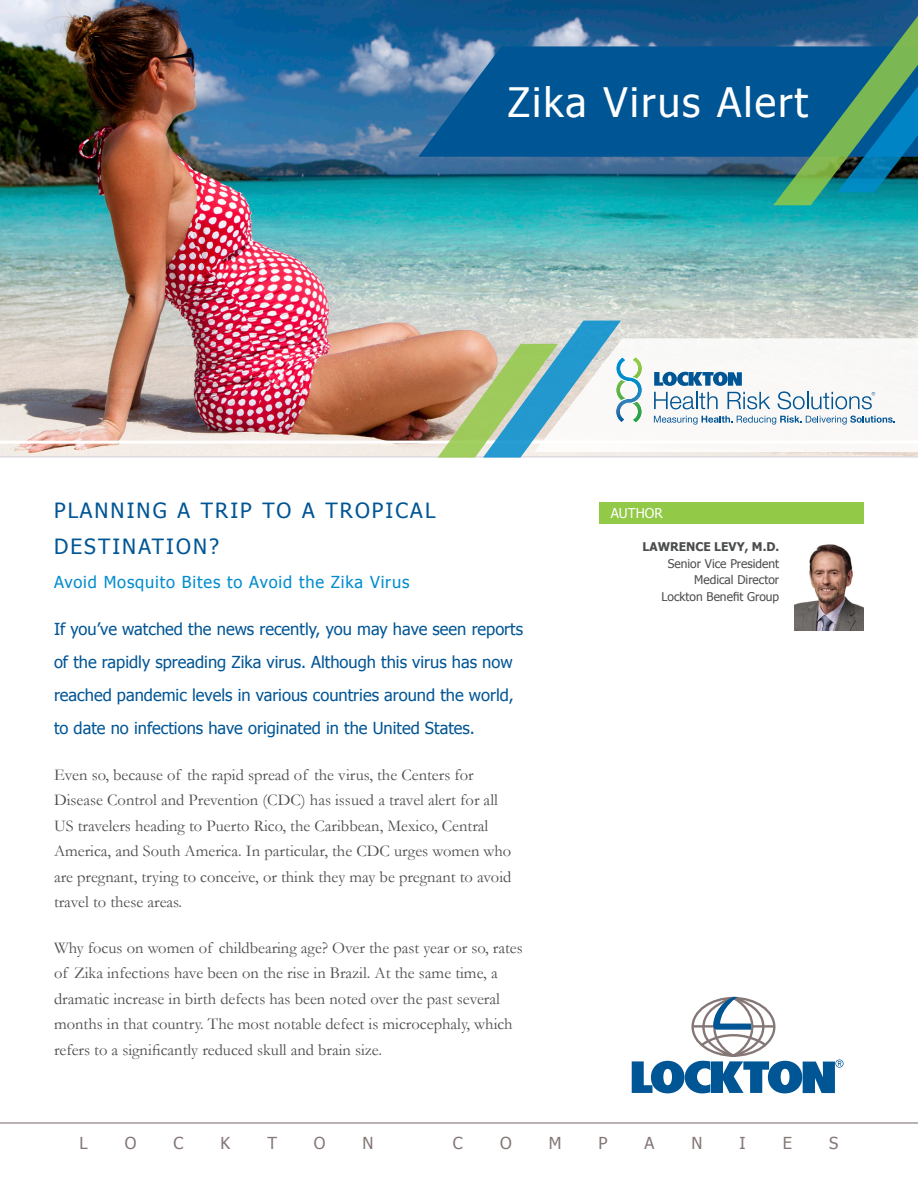
<style>
.page{position:relative;width:918px;height:1188px;background:#fff}
.page>*{position:absolute;margin:0;border:0;box-sizing:border-box;transform-origin:0 0}
.t1{font:40.5px "Tahoma";letter-spacing:.05em;color:#fff}
.Section_Title{font:21px/36px "Tahoma";letter-spacing:.1em;color:#005595}
.Body_Text_Print{font:16.5px/25.5px "Garamond";color:#4b4c4d}
.Intro_Conclusion{font:16.5px/33px "Tahoma";color:#005595}
.Header_1{font:16.5px "Tahoma";letter-spacing:.05em;color:#008dce}
.t2{font:16.5px "Tahoma";color:#847776}
.Header_1_Chart{font:13.5px "Tahoma";color:#fff}
.Title__Practice__Pho{font:12px "Tahoma";color:#4b4c4d}
.Author_Name{font:700 12px "Tahoma";color:#4b4c4d}
</style>
<div class="page">
<img style="left:0;top:0;width:918px;height:458px">
<hr style="left:0;top:1122px;width:918px;height:2px;background:#847776">
<svg style="left:643px;top:338px;width:275px;height:114px"></svg>
<svg style="left:632px;top:996px;width:212px;height:97px"></svg>
<hr style="left:0;top:441px;width:918px;height:3px;background:#fff">
<svg style="left:418px;top:46px;width:355px;height:111px;background:#0c5b98"></svg>
<svg style="left:773px;top:0;width:145px;height:205px;background:#227184"></svg>
<svg style="left:654px;top:372px;width:88px;height:14px"></svg>
<svg style="left:654px;top:392px;width:64px;height:17px"></svg>
<svg style="left:727px;top:392px;width:43px;height:17px"></svg>
<svg style="left:778px;top:391px;width:97px;height:18px"></svg>
<svg style="left:654px;top:416px;width:241px;height:9px"></svg>
<svg style="left:438px;top:321px;width:205px;height:137px"></svg>
<img style="left:794px;top:544px;width:69px;height:86px">
<div style="left:599px;top:502px;width:265px;height:22px;background:#92c947"></div>
<h1 class="t1" style="left:508px;top:75px;width:302px">Zika Virus Alert</h1>
<p class="Section_Title" style="left:54px;top:491px;width:383px">PLANNING A TRIP TO A TROPICAL<br>DESTINATION?</p>
<p class="Header_1" style="left:54px;top:571px;width:357px">Avoid Mosquito Bites to Avoid the Zika Virus</p>
<p class="Intro_Conclusion" style="left:54px;top:612px;width:471px">If you’ve watched the news recently, you may have seen reports of the rapidly spreading Zika virus. Although this virus has now reached pandemic levels in various countries around the world, to date no infections have originated in the United States.</p>
<p class="Body_Text_Print" style="left:54px;top:761px;width:459px">Even so, because of the rapid spread of the virus, the Centers for Disease Control and Prevention (CDC) has issued a travel alert for all US travelers heading to Puerto Rico, the Caribbean, Mexico, Central America, and South America. In particular, the CDC urges women who are pregnant, trying to conceive, or think they may be pregnant to avoid travel to these areas.</p>
<p class="Body_Text_Print" style="left:54px;top:935px;width:470px">Why focus on women of childbearing age? Over the past year or so, rates of Zika infections have been on the rise in Brazil. At the same time, a dramatic increase in birth defects has been noted over the past several months in that country. The most notable defect is microcephaly, which refers to a significantly reduced skull and brain size.</p>
<p class="Header_1_Chart" style="left:611px;top:504px;width:53px">AUTHOR</p>
<p class="Author_Name" style="left:643px;top:538px;width:138px">LAWRENCE LEVY, M.D.</p>
<p class="Title__Practice__Pho" style="left:668px;top:555px;width:113px">Senior Vice President</p>
<p class="Title__Practice__Pho" style="left:694px;top:572px;width:87px">Medical Director</p>
<p class="Title__Practice__Pho" style="left:662px;top:588px;width:119px">Lockton Benefit Group</p>
<p class="t2" style="left:80px;top:1132px;width:10px">L</p>
<p class="t2" style="left:125px;top:1132px;width:13px">O</p>
<p class="t2" style="left:174px;top:1132px;width:11px">C</p>
<p class="t2" style="left:221px;top:1132px;width:11px">K</p>
<p class="t2" style="left:267px;top:1132px;width:11px">T</p>
<p class="t2" style="left:314px;top:1132px;width:13px">O</p>
<p class="t2" style="left:363px;top:1132px;width:13px">N</p>
<p class="t2" style="left:453px;top:1132px;width:11px">C</p>
<p class="t2" style="left:500px;top:1132px;width:13px">O</p>
<p class="t2" style="left:549px;top:1132px;width:14px">M</p>
<p class="t2" style="left:599px;top:1132px;width:11px">P</p>
<p class="t2" style="left:644px;top:1132px;width:11px">A</p>
<p class="t2" style="left:692px;top:1132px;width:13px">N</p>
<p class="t2" style="left:740px;top:1132px;width:8px">I</p>
<p class="t2" style="left:783px;top:1132px;width:11px">E</p>
<p class="t2" style="left:829px;top:1132px;width:11px">S</p>
</div>
